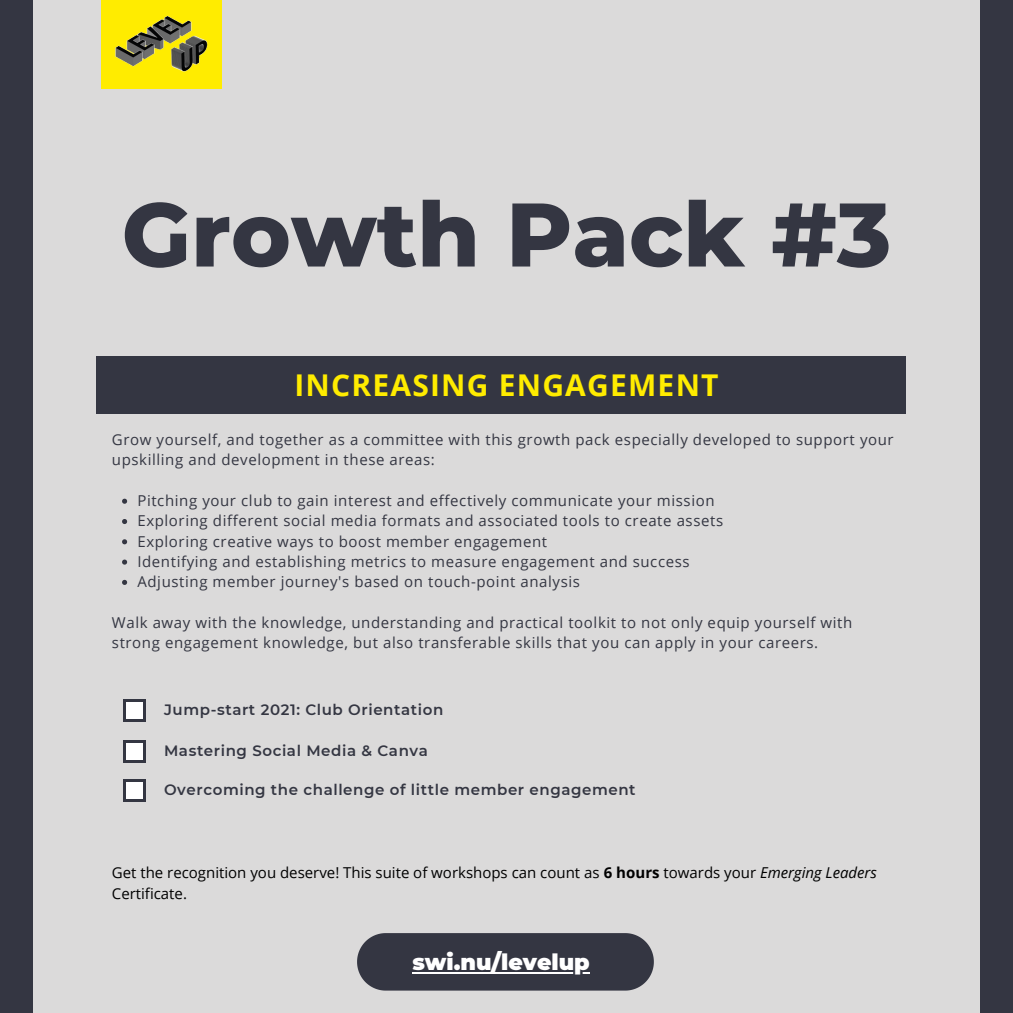
<style>
.page{position:relative;width:1013px;height:1013px;background:#fff}
.page>*{position:absolute;margin:0;border:0;box-sizing:border-box;transform-origin:0 0}
.t1{font:800 90px "Montserrat";color:#343642}
.t2{font:700 30px "Open Sans";letter-spacing:.04em;color:#ffec00}
.t3{font:900 22.12px "Montserrat";color:#fff}
.t4{font:15px/20.2px "Open Sans";letter-spacing:.04em;color:#343642}
.t5{font:600 15px "Montserrat";letter-spacing:.04em;color:#343642}
.t6{font:15px/20.6px "Open Sans";color:#000}
.s1{font-weight:700}
.s2{font-style:italic}
</style>
<div class="page">
<div style="left:0;top:0;width:1012px;height:1012px;background:#dbdada"></div>
<svg style="left:357px;top:933px;width:297px;height:57px;background:#3d3f4a"></svg>
<div style="left:0;top:0;width:33px;height:1012px;background:#343642"></div>
<div style="left:101px;top:0;width:120px;height:88px;background:#ffec00"></div>
<div style="left:123px;top:699px;width:23px;height:22px;background:#343642"></div>
<div style="left:980px;top:0;width:32px;height:1012px;background:#343642"></div>
<img style="left:115px;top:15px;width:93px;height:57px">
<hr style="left:412px;top:971px;width:177px;height:2px;background:#fff">
<svg style="left:122px;top:498px;width:5px;height:6px"></svg>
<svg style="left:122px;top:519px;width:5px;height:5px"></svg>
<svg style="left:122px;top:539px;width:5px;height:5px"></svg>
<svg style="left:122px;top:559px;width:5px;height:5px"></svg>
<svg style="left:122px;top:580px;width:5px;height:5px"></svg>
<div style="left:96px;top:356px;width:809px;height:57px;background:#343642"></div>
<div style="left:126px;top:702px;width:17px;height:17px;background:#fff"></div>
<div style="left:123px;top:740px;width:23px;height:22px;background:#343642"></div>
<div style="left:126px;top:743px;width:17px;height:17px;background:#fff"></div>
<div style="left:123px;top:779px;width:23px;height:23px;background:#343642"></div>
<div style="left:126px;top:782px;width:17px;height:17px;background:#fff"></div>
<p class="t1" style="left:122px;top:179px;width:771px">Growth Pack #3</p>
<p class="t2" style="left:294px;top:364px;width:426px">INCREASING ENGAGEMENT</p>
<p class="t4" style="left:112px;top:429px;width:783px">Grow yourself, and together as a committee with this growth pack especially developed to support your upskilling and development in these areas:</p>
<p class="t4" style="left:137px;top:490px;width:578px">Pitching your club to gain interest and effectively communicate your mission</p>
<p class="t4" style="left:137px;top:510px;width:587px">Exploring different social media formats and associated tools to create assets</p>
<p class="t4" style="left:137px;top:530px;width:411px">Exploring creative ways to boost member engagement</p>
<p class="t4" style="left:137px;top:551px;width:554px">Identifying and establishing metrics to measure engagement and success</p>
<p class="t4" style="left:137px;top:571px;width:444px">Adjusting member journey's based on touch-point analysis</p>
<p class="t4" style="left:112px;top:611px;width:742px">Walk away with the knowledge, understanding and practical toolkit to not only equip yourself with strong engagement knowledge, but also transferable skills that you can apply in your careers.</p>
<p class="t5" style="left:164px;top:700px;width:281px">Jump-start 2021: Club Orientation</p>
<p class="t5" style="left:164px;top:741px;width:265px">Mastering Social Media &amp; Canva</p>
<p class="t5" style="left:164px;top:781px;width:473px">Overcoming the challenge of little member engagement</p>
<p class="t6" style="left:112px;top:862px;width:766px">Get the recognition you deserve! This suite of workshops can count as <span class="s1">6 hours</span> towards your <span class="s2">Emerging Leaders<br></span>Certificate.</p>
<p class="t3" style="left:412px;top:948px;width:179px">swi.nu/levelup</p>
</div>
